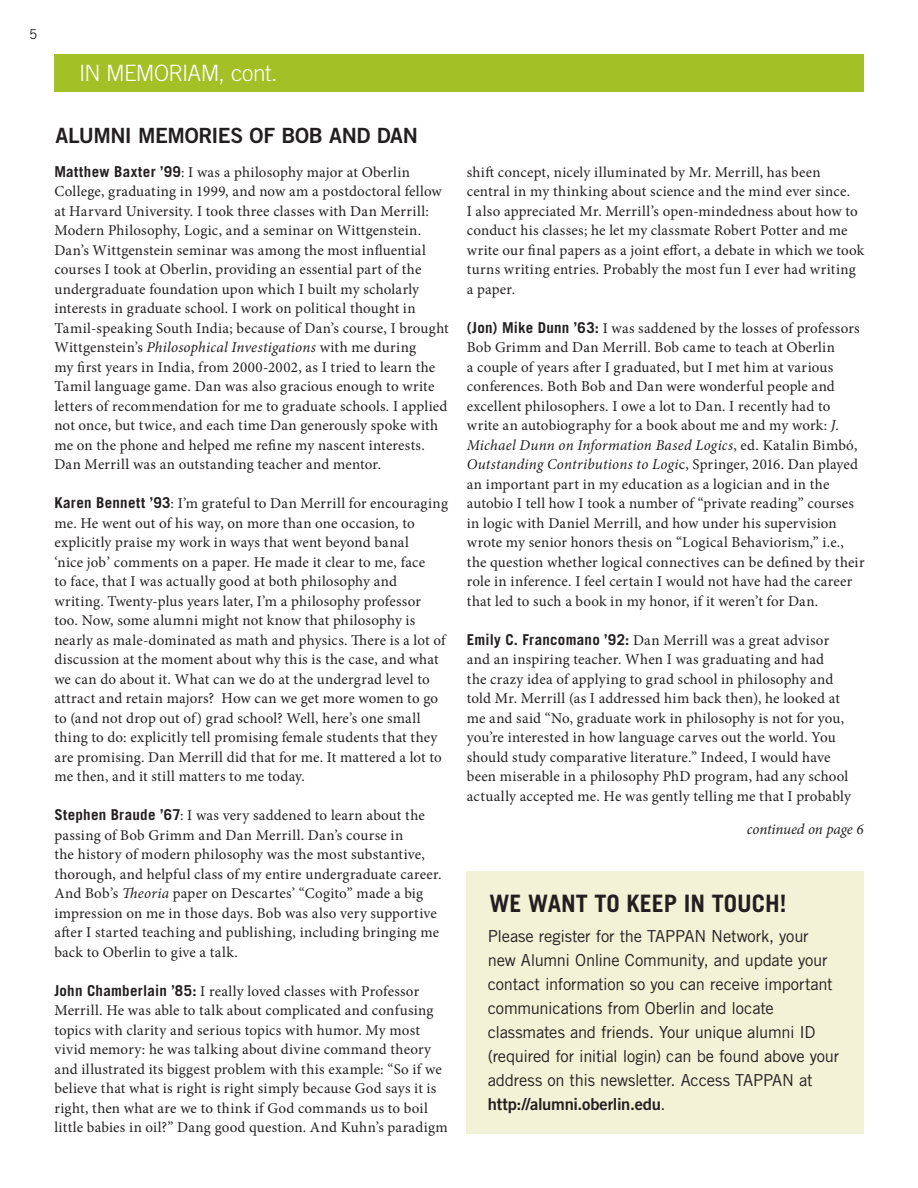
<style>
.page{position:relative;width:918px;height:1188px;background:#fff}
.page>*{position:absolute;margin:0;border:0;box-sizing:border-box;transform-origin:0 0}
.t1{font:700 24px "Trade Gothic LT Std";color:#231f20}
.t2{font:300 22.5px "Trade Gothic LT Std";letter-spacing:-.03em;color:#fff}
.t3{font:21px "Trade Gothic LT Std Bd 2";letter-spacing:-.025em;color:#231f20}
.t4{font:16.5px/24px "Trade Gothic LT Std";letter-spacing:-.015em;color:#231f20}
.t5{font:15px/19.5px "Minion Pro";letter-spacing:.015em;color:#231f20}
.t6{font:italic 15px "Minion Pro";letter-spacing:-.01em;color:#231f20}
.t7{font:13.5px "Trade Gothic LT Std";color:#231f20}
.s1{font-family:"Trade Gothic LT Std";font-weight:700}
.s2{font-style:italic}
.s3{font-family:"Trade Gothic LT Std Bd 2"}
</style>
<div class="page">
<div style="left:54px;top:54px;width:809px;height:37px;background:#a3c027"></div>
<div style="left:467px;top:872px;width:397px;height:262px;background:#f1f2d6"></div>
<p class="t7" style="left:29px;top:26px;width:10px">5</p>
<p class="t2" style="left:79px;top:60px;width:200px">IN MEMORIAM, cont.</p>
<p class="t3" style="left:56px;top:122px;width:364px">ALUMNI MEMORIES OF BOB AND DAN</p>
<p class="t5" style="left:54px;top:162px;width:396px"><span class="s1">Matthew Baxter ’99</span>: I was a philosophy major at Oberlin College, graduating in 1999, and now am a postdoctoral fellow at Harvard University. I took three classes with Dan Merrill:<br>Modern Philosophy, Logic, and a seminar on Wittgenstein.<br>Dan’s Wittgenstein seminar was among the most influential courses I took at Oberlin, providing an essential part of the undergraduate foundation upon which I built my scholarly interests in graduate school. I work on political thought in Tamil-speaking South India; because of Dan’s course, I brought Wittgenstein’s <span class="s2">Philosophical Investigations</span> with me during<br>my first years in India, from 2000-2002, as I tried to learn the Tamil language game. Dan was also gracious enough to write letters of recommendation for me to graduate schools. I applied not once, but twice, and each time Dan generously spoke with me on the phone and helped me refine my nascent interests.<br>Dan Merrill was an outstanding teacher and mentor.</p>
<p class="t5" style="left:54px;top:494px;width:395px"><span class="s1">Karen Bennett ’93</span>: I’m grateful to Dan Merrill for encouraging me. He went out of his way, on more than one occasion, to explicitly praise my work in ways that went beyond banal<br>‘nice job’ comments on a paper. He made it clear to me, face<br>to face, that I was actually good at both philosophy and writing. Twenty-plus years later, I’m a philosophy professor too. Now, some alumni might not know that philosophy is nearly as male-dominated as math and physics. There is a lot of discussion at the moment about why this is the case, and what we can do about it. What can we do at the undergrad level to attract and retain majors? How can we get more women to go to (and not drop out of) grad school? Well, here’s one small thing to do: explicitly tell promising female students that they are promising. Dan Merrill did that for me. It mattered a lot to me then, and it still matters to me today.</p>
<p class="t5" style="left:54px;top:806px;width:389px"><span class="s1">Stephen Braude ’67</span>: I was very saddened to learn about the passing of Bob Grimm and Dan Merrill. Dan’s course in<br>the history of modern philosophy was the most substantive, thorough, and helpful class of my entire undergraduate career.<br>And Bob’s <span class="s2">Theoria</span> paper on Descartes’ “Cogito” made a big impression on me in those days. Bob was also very supportive after I started teaching and publishing, including bringing me back to Oberlin to give a talk.</p>
<p class="t5" style="left:54px;top:981px;width:395px"><span class="s1">John Chamberlain ’85:</span> I really loved classes with Professor Merrill. He was able to talk about complicated and confusing topics with clarity and serious topics with humor. My most vivid memory: he was talking about divine command theory and illustrated its biggest problem with this example: “So if we believe that what is right is right simply because God says it is right, then what are we to think if God commands us to boil little babies in oil?” Dang good question. And Kuhn’s paradigm</p>
<p class="t5" style="left:467px;top:162px;width:399px">shift concept, nicely illuminated by Mr. Merrill, has been central in my thinking about science and the mind ever since.<br>I also appreciated Mr. Merrill’s open-mindedness about how to conduct his classes; he let my classmate Robert Potter and me write our final papers as a joint effort, a debate in which we took turns writing entries. Probably the most fun I ever had writing a paper.</p>
<p class="t5" style="left:467px;top:318px;width:399px"><span class="s1">(Jon) Mike Dunn ’63:</span> I was saddened by the losses of professors Bob Grimm and Dan Merrill. Bob came to teach at Oberlin<br>a couple of years after I graduated, but I met him at various conferences. Both Bob and Dan were wonderful people and excellent philosophers. I owe a lot to Dan. I recently had to write an autobiography for a book about me and my work: <span class="s2">J.<br>Michael Dunn on Information Based Logics</span>, ed. Katalin Bimbó, <span class="s2">Outstanding Contributions to Logi</span>c, Springer, 2016. Dan played an important part in my education as a logician and in the autobio I tell how I took a number of “private reading” courses in logic with Daniel Merrill, and how under his supervision wrote my senior honors thesis on “Logical Behaviorism,” i.e., the question whether logical connectives can be defined by their role in inference. I feel certain I would not have had the career that led to such a book in my honor, if it weren’t for Dan.</p>
<p class="t5" style="left:467px;top:630px;width:386px"><span class="s1">Emily C. Francomano ’92:</span> Dan Merrill was a great advisor and an inspiring teacher. When I was graduating and had<br>the crazy idea of applying to grad school in philosophy and told Mr. Merrill (as I addressed him back then), he looked at me and said “No, graduate work in philosophy is not for you, you’re interested in how language carves out the world. You should study comparative literature.” Indeed, I would have been miserable in a philosophy PhD program, had any school actually accepted me. He was gently telling me that I probably</p>
<p class="t6" style="left:747px;top:819px;width:118px">continued on page 6</p>
<p class="t1" style="left:490px;top:889px;width:298px">WE WANT TO KEEP IN TOUCH!</p>
<p class="t4" style="left:488px;top:924px;width:353px">Please register for the TAPPAN Network, your new Alumni Online Community, and update your contact information so you can receive important communications from Oberlin and locate classmates and friends. Your unique alumni ID (required for initial login) can be found above your address on this newsletter. Access TAPPAN at <span class="s3">http://alumni.oberlin.edu</span>.</p>
</div>
